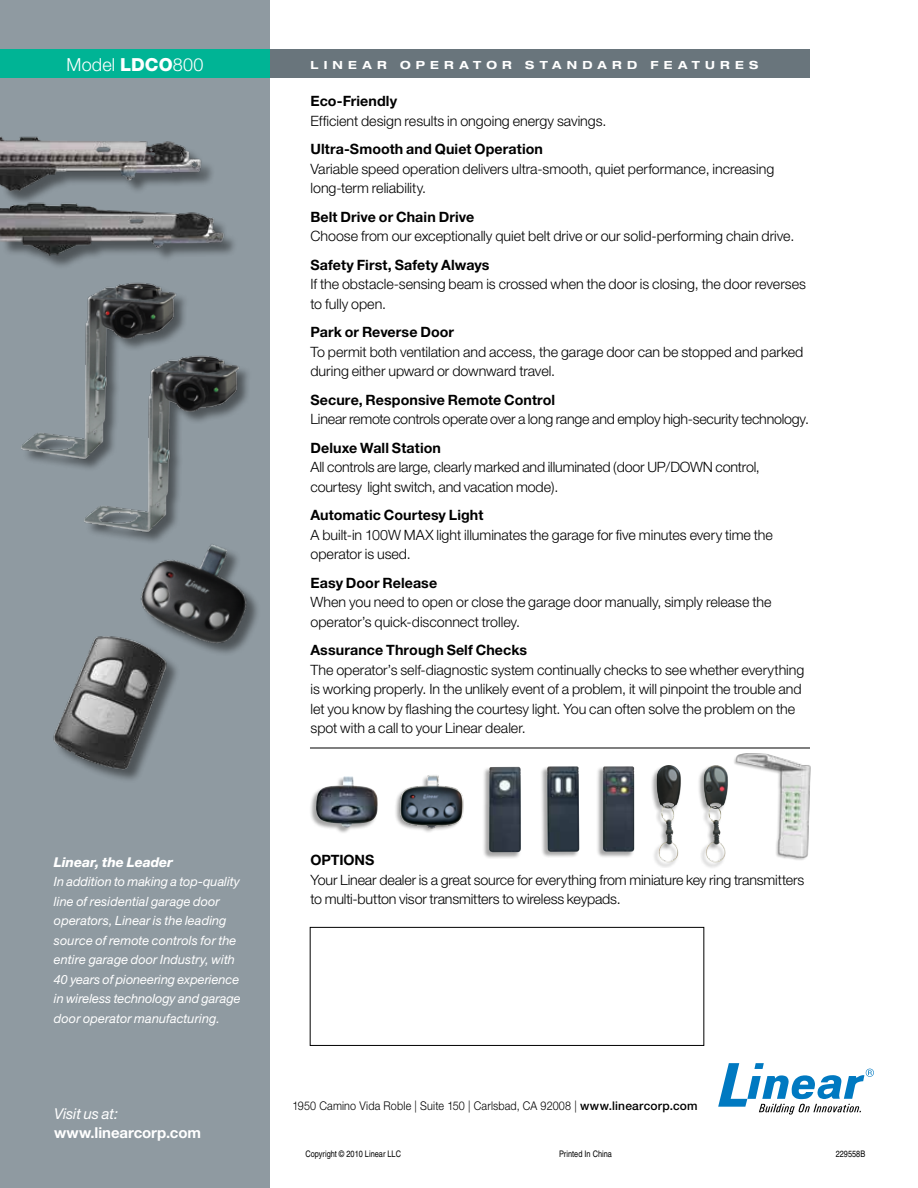
<style>
.page{position:relative;width:918px;height:1188px;background:#fff}
.page>*{position:absolute;margin:0;border:0;box-sizing:border-box;transform-origin:0 0}
.t1{font:300 18px "Helvetica Neue";letter-spacing:.01em;color:#fff}
.t2{font:700 15px "Helvetica Neue";letter-spacing:-.005em;color:#fff}
.t3{font:italic 15px "Helvetica Neue";letter-spacing:-.015em;color:#fff}
.t4{font:300 14.25px/19.5px "Helvetica Neue";letter-spacing:-.005em;color:#000}
.t5{font:700 14.25px "Helvetica Neue";letter-spacing:.005em;color:#000}
.t6{font:italic 800 13.5px "Helvetica Neue";letter-spacing:-.01em;color:#fff}
.t7{font:italic 12.75px/19.5px "Helvetica Neue";color:#fff}
.t8{font:300 12px "Helvetica Neue";letter-spacing:.015em;color:#000;scale:.9 1}
.t9{font:700 expanded 11.25px "Helvetica Neue";letter-spacing:.465em;color:#fff}
.t10{font:condensed 9px "Helvetica";color:#000}
.s1{font-weight:800}
.s2{font-weight:500}
</style>
<div class="page">
<div style="left:0;top:0;width:270px;height:1188px;background:#8f9aa1"></div>
<div style="left:0;top:50px;width:270px;height:28px;background:#00b495"></div>
<div style="left:270px;top:50px;width:540px;height:28px;background:#69757c"></div>
<img style="left:140px;top:545px;width:118px;height:108px">
<img style="left:53px;top:631px;width:132px;height:149px">
<img style="left:21px;top:282px;width:164px;height:184px">
<div style="left:1px;top:138px;width:237px;height:131px;background:#000;opacity:.45"></div>
<img style="left:0;top:136px;width:238px;height:123px">
<div style="left:309px;top:776px;width:69px;height:58px;background:#000;opacity:.35"></div>
<img style="left:316px;top:776px;width:62px;height:52px">
<div style="left:482px;top:767px;width:39px;height:92px;background:#000;opacity:.35"></div>
<img style="left:489px;top:767px;width:32px;height:85px">
<div style="left:540px;top:766px;width:40px;height:92px;background:#000;opacity:.35"></div>
<img style="left:547px;top:766px;width:32px;height:86px">
<div style="left:596px;top:766px;width:38px;height:92px;background:#000;opacity:.35"></div>
<img style="left:603px;top:766px;width:31px;height:86px">
<div style="left:649px;top:764px;width:32px;height:104px;background:#000;opacity:.35"></div>
<img style="left:656px;top:765px;width:12px;height:43px">
<div style="left:697px;top:765px;width:31px;height:104px;background:#000;opacity:.35"></div>
<img style="left:703px;top:765px;width:13px;height:57px">
<img style="left:734px;top:753px;width:77px;height:107px">
<div style="left:310px;top:927px;width:394px;height:119px;border:1px solid #000"></div>
<hr style="left:310px;top:748px;width:500px;height:1px;background:#000">
<img style="left:67px;top:336px;width:181px;height:205px">
<img style="left:395px;top:775px;width:69px;height:56px">
<svg style="left:718px;top:1063px;width:156px;height:52px"></svg>
<p class="t1" style="left:67px;top:54px;width:138px">Model <span class="s1">LDCO</span>800</p>
<p class="t6" style="left:54px;top:854px;width:120px">Linear, the Leader</p>
<p class="t7" style="left:54px;top:872px;width:188px">In addition to making a top-quality line of residential garage door operators, Linear is the leading source of remote controls for the entire garage door Industry, with 40 years of pioneering experience in wireless technology and garage door operator manufacturing.</p>
<p class="t3" style="left:54px;top:1104px;width:66px">Visit us at:</p>
<p class="t2" style="left:54px;top:1124px;width:148px">www.linearcorp.com</p>
<p class="t9" style="left:310px;top:58px;width:449px">LINEAR OPERATOR STANDARD FEATURES</p>
<p class="t5" style="left:310px;top:92px;width:88px">Eco-Friendly</p>
<p class="t4" style="left:310px;top:111px;width:297px">Efficient design results in ongoing energy savings.</p>
<p class="t5" style="left:310px;top:140px;width:234px">Ultra-Smooth and Quiet Operation</p>
<p class="t4" style="left:310px;top:159px;width:465px">Variable speed operation delivers ultra-smooth, quiet performance, increasing long-term reliability.</p>
<p class="t5" style="left:310px;top:208px;width:165px">Belt Drive or Chain Drive</p>
<p class="t4" style="left:310px;top:226px;width:485px">Choose from our exceptionally quiet belt drive or our solid-performing chain drive.</p>
<p class="t5" style="left:310px;top:256px;width:181px">Safety First, Safety Always</p>
<p class="t4" style="left:310px;top:274px;width:497px">If the obstacle-sensing beam is crossed when the door is closing, the door reverses to fully open.</p>
<p class="t5" style="left:310px;top:323px;width:145px">Park or Reverse Door</p>
<p class="t4" style="left:310px;top:342px;width:494px">To permit both ventilation and access, the garage door can be stopped and parked during either upward or downward travel.</p>
<p class="t5" style="left:310px;top:391px;width:246px">Secure, Responsive Remote Control</p>
<p class="t4" style="left:310px;top:409px;width:500px">Linear remote controls operate over a long range and employ high-security technology.</p>
<p class="t5" style="left:310px;top:439px;width:132px">Deluxe Wall Station</p>
<p class="t4" style="left:310px;top:457px;width:451px">All controls are large, clearly marked and illuminated (door UP/DOWN control, courtesy light switch, and vacation mode).</p>
<p class="t5" style="left:310px;top:506px;width:174px">Automatic Courtesy Light</p>
<p class="t4" style="left:310px;top:525px;width:464px">A built-in 100W MAX light illuminates the garage for five minutes every time the operator is used.</p>
<p class="t5" style="left:310px;top:574px;width:128px">Easy Door Release</p>
<p class="t4" style="left:310px;top:592px;width:462px">When you need to open or close the garage door manually, simply release the operator’s quick-disconnect trolley.</p>
<p class="t5" style="left:310px;top:641px;width:218px">Assurance Through Self Checks</p>
<p class="t4" style="left:310px;top:660px;width:495px">The operator’s self-diagnostic system continually checks to see whether everything is working properly. In the unlikely event of a problem, it will pinpoint the trouble and let you know by flashing the courtesy light. You can often solve the problem on the spot with a call to your Linear dealer.</p>
<p class="t5" style="left:310px;top:851px;width:65px">OPTIONS</p>
<p class="t4" style="left:310px;top:870px;width:495px">Your Linear dealer is a great source for everything from miniature key ring transmitters to multi-button visor transmitters to wireless keypads.</p>
<p class="t8" style="left:292px;top:1099px;width:452px">1950 Camino Vida Roble | Suite 150 | Carlsbad, CA 92008 | <span class="s2">www.linearcorp.com</span></p>
<p class="t10" style="left:306px;top:1148px;width:97px">Copyright © 2010 Linear LLC</p>
<p class="t10" style="left:559px;top:1148px;width:55px">Printed In China</p>
<p class="t10" style="left:836px;top:1148px;width:31px">229558B</p>
</div>
